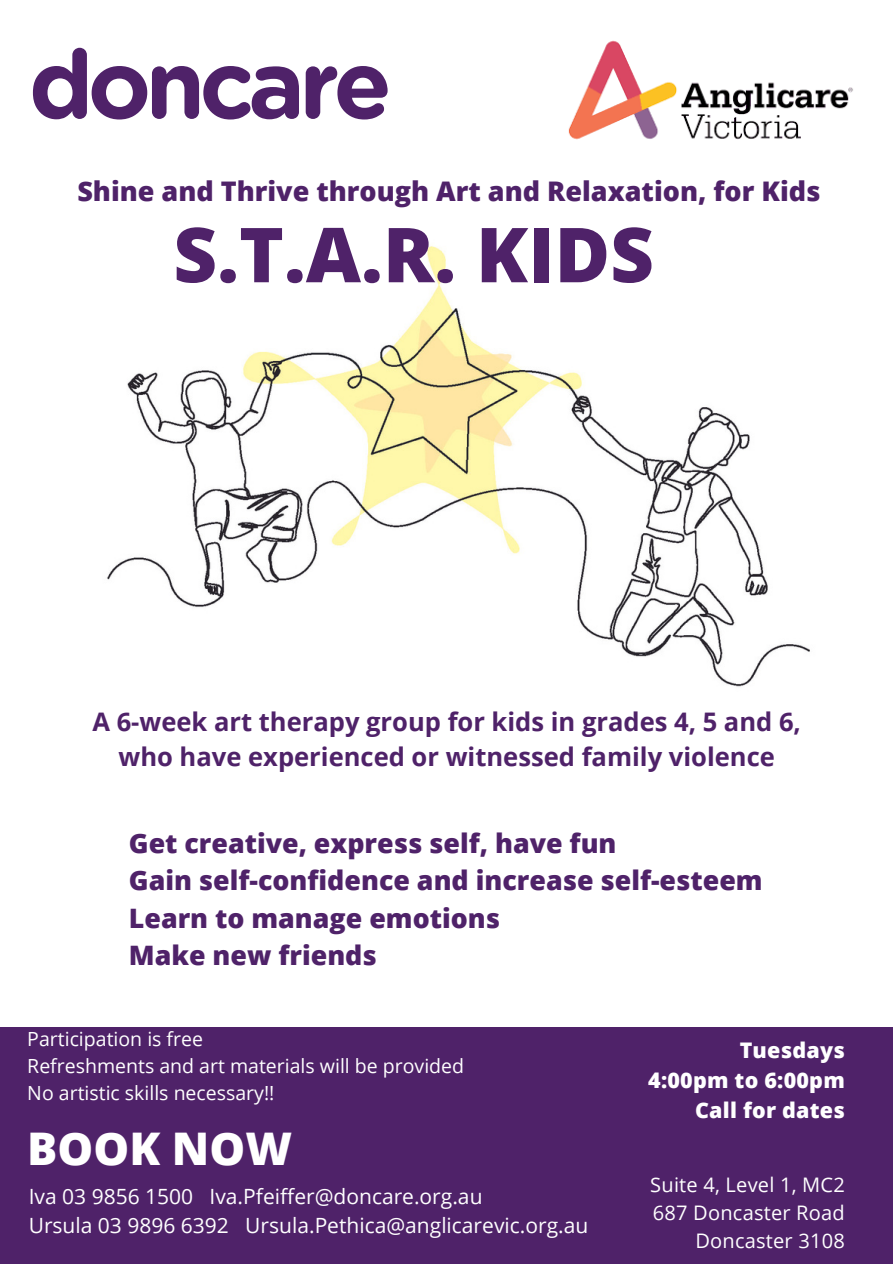
<style>
.page{position:relative;width:893px;height:1264px;background:#fff}
.page>*{position:absolute;margin:0;border:0;box-sizing:border-box;transform-origin:0 0}
.t1{font:700 95.85px "Gotham Rounded";letter-spacing:-.06em;color:#4f2269}
.t2{font:800 75.9px "Open Sans";color:#4f2269}
.t3{font:800 45px "Open Sans";color:#fff}
.t4{font:800 27px "Open Sans";color:#4f2269}
.t5{font:800 26.7px "Open Sans";color:#4f2269}
.t6{font:700 25.5px/34.8px "Open Sans";color:#4f2269;text-align:center}
.t7{font:800 21.45px "Open Sans";letter-spacing:.01em;color:#fff}
.t8{font:21px "Open Sans";color:#fff}
.t9{font:20.1px "Open Sans";letter-spacing:.01em;color:#fff}
.t10{font:19.5px "Open Sans";color:#fff}
</style>
<div class="page">
<div style="left:0;top:1027px;width:892px;height:236px;background:#4f2269"></div>
<img style="left:568px;top:40px;width:285px;height:100px">
<img style="left:107px;top:246px;width:703px;height:441px">
<p class="t1" style="left:29px;top:42px;width:365px">doncare</p>
<p class="t4" style="left:77px;top:172px;width:744px">Shine and Thrive through Art and Relaxation, for Kids</p>
<p class="t2" style="left:173px;top:201px;width:482px">S.T.A.R. KIDS</p>
<p class="t6" style="left:92px;top:704px;width:710px">A 6-week art therapy group for kids in grades 4, 5 and 6, who have experienced or witnessed family violence</p>
<p class="t5" style="left:129px;top:824px;width:489px">Get creative, express self, have fun</p>
<p class="t5" style="left:129px;top:861px;width:635px">Gain self-confidence and increase self-esteem</p>
<p class="t5" style="left:129px;top:899px;width:373px">Learn to manage emotions</p>
<p class="t5" style="left:129px;top:936px;width:249px">Make new friends</p>
<p class="t10" style="left:27px;top:1024px;width:177px">Participation is free</p>
<p class="t10" style="left:27px;top:1051px;width:438px">Refreshments and art materials will be provided</p>
<p class="t10" style="left:27px;top:1078px;width:249px">No artistic skills necessary!!</p>
<p class="t3" style="left:27px;top:1116px;width:266px">BOOK NOW</p>
<p class="t8" style="left:29px;top:1181px;width:455px">Iva 03 9856 1500 Iva.Pfeiffer@doncare.org.au</p>
<p class="t8" style="left:29px;top:1210px;width:561px">Ursula 03 9896 6392 Ursula.Pethica@anglicarevic.org.au</p>
<p class="t7" style="left:739px;top:1034px;width:107px">Tuesdays</p>
<p class="t7" style="left:648px;top:1064px;width:198px">4:00pm to 6:00pm</p>
<p class="t7" style="left:695px;top:1094px;width:151px">Call for dates</p>
<p class="t9" style="left:650px;top:1170px;width:196px">Suite 4, Level 1, MC2</p>
<p class="t9" style="left:652px;top:1198px;width:193px">687 Doncaster Road</p>
<p class="t9" style="left:695px;top:1226px;width:151px">Doncaster 3108</p>
</div>
